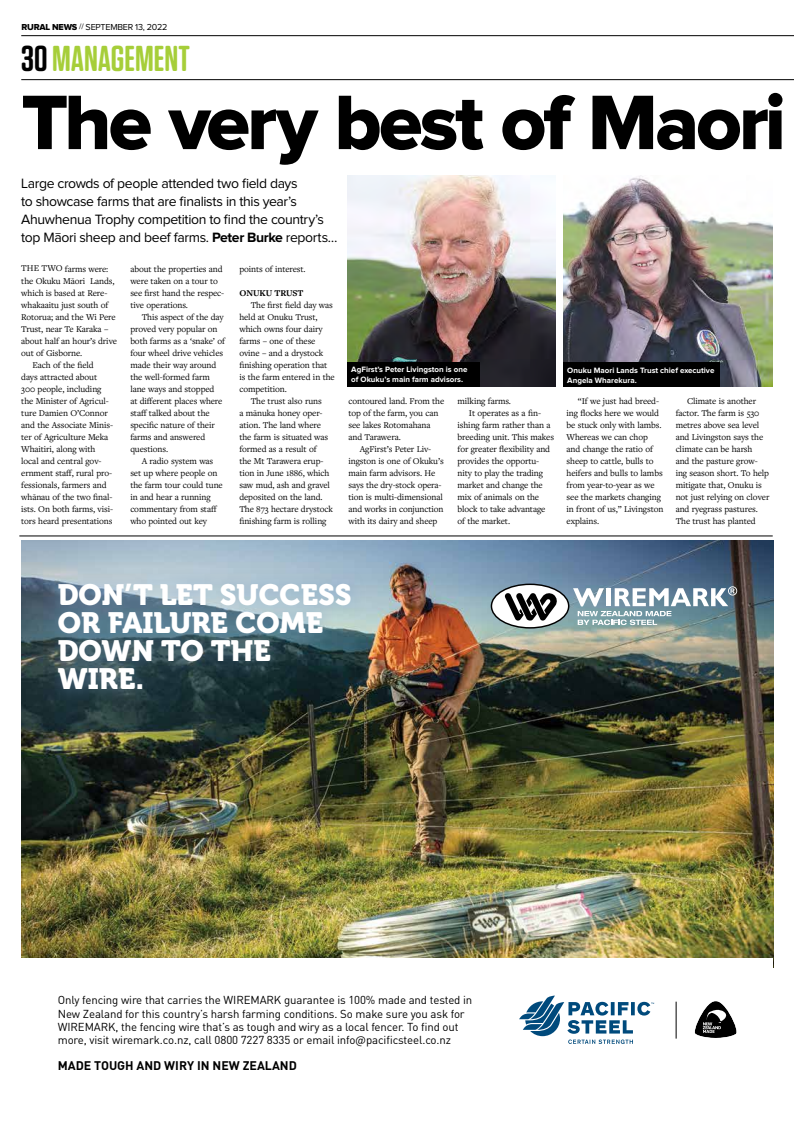
<style>
.page{position:relative;width:794px;height:1134px;background:#fff}
.page>*{position:absolute;margin:0;border:0;box-sizing:border-box;transform-origin:0 0}
.t1{font:80px "Proxima Nova Extrabld";letter-spacing:-.04em;color:#000}
.t2{font:600 36px "Tungsten Rounded";color:#a6ce39}
.t3{font:29.2px/27.8px "Museo 900";color:#fff}
.t4{font:14px/18px "Proxima Nova";letter-spacing:-.025em;color:#000}
.t5{font:700 12.4px "DIN Pro";color:#000}
.t6{font:11.4px/13.3px "DIN Pro";letter-spacing:-.01em;color:#000}
.t7{font:9.2px/12px "Freight Text Pro";letter-spacing:-.01em;color:#000}
.t8{font:700 9.2px "Freight Text Pro";letter-spacing:-.01em;color:#000}
.t9{font:9px "Proxima Nova";letter-spacing:-.025em;color:#000}
.t10{font:700 8px/9.5px "Proxima Nova";color:#fff}
.s1{font-family:"Proxima Nova Extrabld"}
.s2{font-size:8px}
.s3{color:#000}
.s4{font-weight:700}
</style>
<div class="page">
<hr style="left:21px;top:35px;width:773px;height:1px;background:#000">
<hr style="left:21px;top:79px;width:773px;height:1px;background:#000">
<hr style="left:19px;top:536px;width:753px;height:1px;background:#000">
<img style="left:347px;top:176px;width:208px;height:210px">
<img style="left:563px;top:176px;width:209px;height:211px">
<div style="left:347px;top:362px;width:132px;height:24px;background:#000"></div>
<div style="left:563px;top:362px;width:156px;height:25px;background:#000"></div>
<img style="left:22px;top:540px;width:751px;height:418px">
<svg style="left:694px;top:1001px;width:43px;height:37px"></svg>
<hr style="left:676px;top:1002px;width:1px;height:36px;background:#000">
<svg style="left:519px;top:995px;width:135px;height:49px"></svg>
<div style="left:43px;top:568px;width:323px;height:137px;background:#749cc5;opacity:.57"></div>
<svg style="left:491px;top:584px;width:78px;height:45px"></svg>
<svg style="left:504px;top:592px;width:54px;height:29px"></svg>
<svg style="left:573px;top:586px;width:164px;height:39px"></svg>
<p class="t9" style="left:22px;top:23px;width:147px"><span class="s1">RURAL NEWS</span> <span class="s2">//</span> SEPTEMBER 13, 2022</p>
<h2 class="t2" style="left:21px;top:41px;width:170px"><span class="s3">30</span> MANAGEMENT</h2>
<h1 class="t1" style="left:21px;top:86px;width:766px">The very best of Maori</h1>
<h3 class="t4" style="left:21px;top:175px;width:318px">Large crowds of people attended two field days<br>to showcase farms that are finalists in this year’s Ahuwhenua Trophy competition to find the country’s top Māori sheep and beef farms. <span class="s4">Peter Burke</span> reports…</h3>
<p class="t7" style="left:21px;top:263px;width:89px">THE TWO farms were:</p>
<p class="t7" style="left:21px;top:275px;width:95px">the Okuku Māori Lands,</p>
<p class="t7" style="left:21px;top:287px;width:88px">which is based at Rere-</p>
<p class="t7" style="left:21px;top:299px;width:89px">whakaaitu just south of</p>
<p class="t7" style="left:21px;top:311px;width:96px">Rotorua; and the Wi Pere</p>
<p class="t7" style="left:21px;top:323px;width:89px">Trust, near Te Karaka –</p>
<p class="t7" style="left:21px;top:335px;width:97px">about half an hour’s drive</p>
<p class="t7" style="left:21px;top:347px;width:63px">out of Gisborne.</p>
<p class="t7" style="left:33px;top:359px;width:63px">Each of the field</p>
<p class="t7" style="left:21px;top:371px;width:77px">days attracted about</p>
<p class="t7" style="left:21px;top:383px;width:82px">300 people, including</p>
<p class="t7" style="left:21px;top:395px;width:89px">the Minister of Agricul-</p>
<p class="t7" style="left:21px;top:407px;width:88px">ture Damien O’Connor</p>
<p class="t7" style="left:21px;top:419px;width:93px">and the Associate Minis-</p>
<p class="t7" style="left:21px;top:431px;width:88px">ter of Agriculture Meka</p>
<p class="t7" style="left:21px;top:443px;width:76px">Whaitiri, along with</p>
<p class="t7" style="left:21px;top:455px;width:82px">local and central gov-</p>
<p class="t7" style="left:21px;top:467px;width:92px">ernment staff, rural pro-</p>
<p class="t7" style="left:21px;top:479px;width:87px">fessionals, farmers and</p>
<p class="t7" style="left:21px;top:491px;width:93px">whānau of the two final-</p>
<p class="t7" style="left:21px;top:503px;width:93px">ists. On both farms, visi-</p>
<p class="t7" style="left:21px;top:515px;width:93px">tors heard presentations</p>
<p class="t7" style="left:130px;top:263px;width:95px">about the properties and were taken on a tour to see first hand the respec&shy;tive operations.</p>
<p class="t7" style="left:130px;top:311px;width:96px;text-indent:11px">This aspect of the day proved very popular on both farms as a ‘snake’ of four wheel drive vehicles made their way around the well-formed farm lane ways and stopped<br>at different places where staff talked about the specific nature of their farms and answered questions.</p>
<p class="t7" style="left:130px;top:455px;width:94px;text-indent:11px">A radio system was set up where people on the farm tour could tune in and hear a running commentary from staff who pointed out key</p>
<p class="t7" style="left:239px;top:263px;width:68px">points of interest.</p>
<p class="t8" style="left:239px;top:287px;width:66px">ONUKU TRUST</p>
<p class="t7" style="left:239px;top:299px;width:97px;text-indent:11px">The first field day was held at Onuku Trust, which owns four dairy farms – one of these ovine – and a drystock finishing operation that is the farm entered in the competition.</p>
<p class="t7" style="left:239px;top:394px;width:95px;text-indent:11px">The trust also runs<br>a mānuka honey oper&shy;ation. The land where the farm is situated was formed as a result of<br>the Mt Tarawera erup&shy;tion in June 1886, which saw mud, ash and gravel deposited on the land.<br>The 873 hectare drystock finishing farm is rolling</p>
<p class="t7" style="left:348px;top:394px;width:97px">contoured land. From the top of the farm, you can see lakes Rotomahana and Tarawera.</p>
<p class="t10" style="left:351px;top:365px;width:118px">AgFirst’s Peter Livingston is one of Okuku’s main farm advisors.</p>
<p class="t10" style="left:567px;top:366px;width:149px">Onuku Maori Lands Trust chief executive<br>Angela Wharekura.</p>
<p class="t7" style="left:566px;top:394px;width:98px;text-indent:11px">“If we just had breed&shy;ing flocks here we would be stuck only with lambs.<br>Whereas we can chop and change the ratio of sheep to cattle, bulls to heifers and bulls to lambs from year-to-year as we see the markets changing in front of us,” Livingston explains.</p>
<p class="t7" style="left:675px;top:394px;width:95px;text-indent:11px">Climate is another factor. The farm is 530 metres above sea level and Livingston says the climate can be harsh<br>and the pasture grow&shy;ing season short. To help mitigate that, Onuku is not just relying on clover and ryegrass pastures.<br>The trust has planted</p>
<p class="t7" style="left:457px;top:394px;width:55px">milking farms.</p>
<p class="t7" style="left:469px;top:406px;width:74px">It operates as a fin-</p>
<p class="t7" style="left:457px;top:418px;width:94px">ishing farm rather than a</p>
<p class="t7" style="left:457px;top:430px;width:98px">breeding unit. This makes</p>
<p class="t7" style="left:457px;top:442px;width:94px">for greater flexibility and</p>
<p class="t7" style="left:457px;top:454px;width:83px">provides the opportu-</p>
<p class="t7" style="left:457px;top:466px;width:87px">nity to play the trading</p>
<p class="t7" style="left:457px;top:478px;width:87px">market and change the</p>
<p class="t7" style="left:457px;top:490px;width:83px">mix of animals on the</p>
<p class="t7" style="left:457px;top:502px;width:89px">block to take advantage</p>
<p class="t7" style="left:457px;top:514px;width:54px">of the market.</p>
<p class="t7" style="left:348px;top:442px;width:97px;text-indent:11px">AgFirst’s Peter Liv&shy;ingston is one of Okuku’s main farm advisors. He says the dry-stock opera&shy;tion is multi-dimensional and works in conjunction with its dairy and sheep</p>
<h3 class="t3" style="left:58px;top:582px;width:295px">DON’T LET SUCCESS<br>OR FAILURE COME<br>DOWN TO THE<br>WIRE.</h3>
<p class="t6" style="left:58px;top:993px;width:416px">Only fencing wire that carries the WIREMARK guarantee is 100% made and tested in New Zealand for this country’s harsh farming conditions. So make sure you ask for WIREMARK, the fencing wire that’s as tough and wiry as a local fencer. To find out more, visit wiremark.co.nz, call 0800 7227 8335 or email info@pacificsteel.co.nz</p>
<h3 class="t5" style="left:58px;top:1057px;width:241px">MADE TOUGH AND WIRY IN NEW ZEALAND</h3>
</div>
